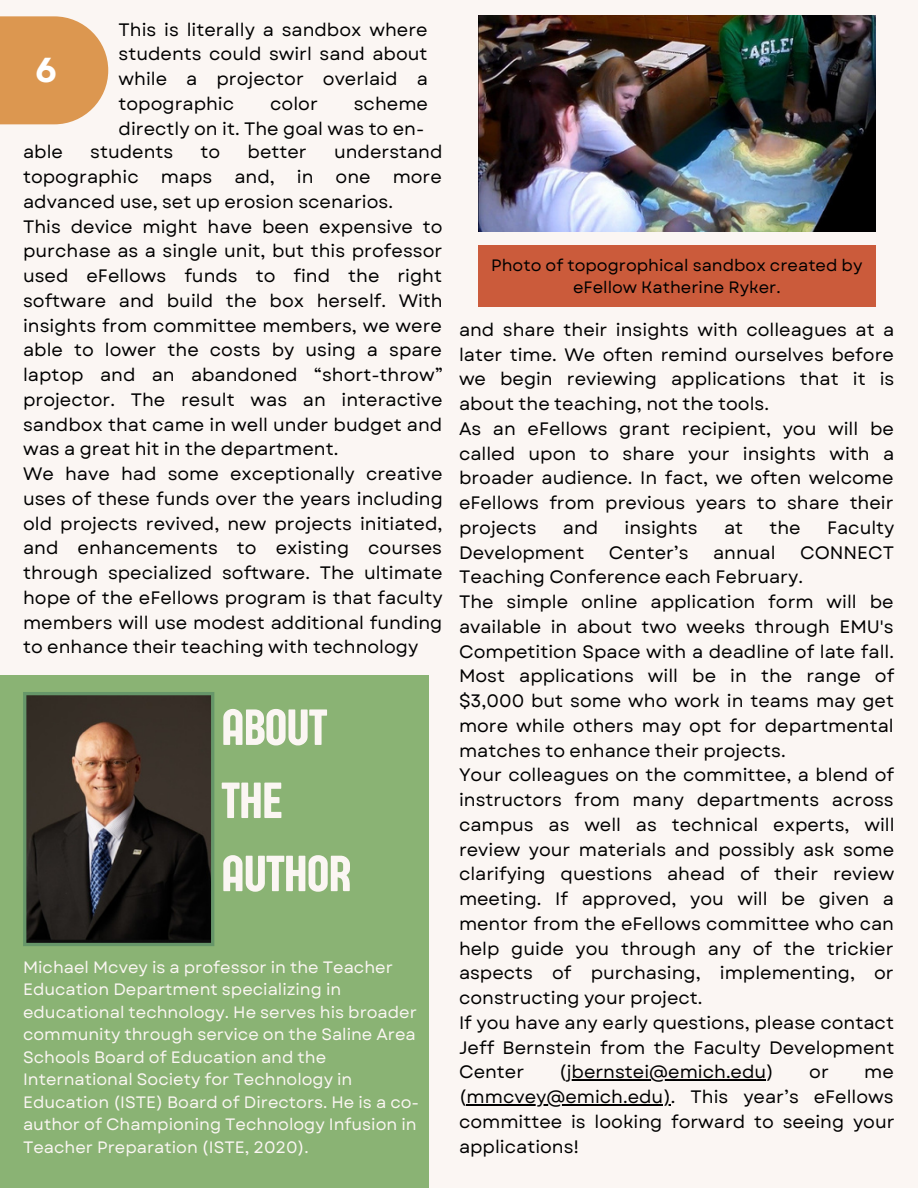
<style>
.page{position:relative;width:918px;height:1188px;background:#fbf6f3}
.page>*{position:absolute;margin:0;border:0;box-sizing:border-box;transform-origin:0 0}
.t1{font:52.5px/73.2px "Sugo Pro Display";color:#fbf6f3}
.t2{font:700 34.65px "Garet";color:#fff}
.t3{font:18px/24.8px "Garet";color:#000}
.t4{font:16.5px/22.5px "Garet";color:#fbf6f3}
.t5{font:16.5px/22.5px "Garet";color:#000;text-align:center}
</style>
<div class="page">
<svg style="left:0;top:16px;width:108px;height:108px;background:#dfa060"></svg>
<div style="left:0;top:675px;width:429px;height:513px;background:#8ab374"></div>
<svg style="left:23px;top:692px;width:191px;height:254px;background:#3b342c"></svg>
<img style="left:479px;top:16px;width:397px;height:216px">
<hr style="left:567px;top:1080px;width:199px;height:1px;background:#000">
<hr style="left:467px;top:1104px;width:196px;height:1px;background:#000">
<div style="left:479px;top:245px;width:397px;height:62px;background:#cb5b3b"></div>
<h2 class="t2" style="left:35px;top:45px;width:24px">6</h2>
<p class="t3" style="left:119px;top:17px;width:311px;text-align:justify">This is literally a sandbox where students could swirl sand about while a projector overlaid a topographic</p>
<p class="t3" style="left:119px;top:91px;width:311px;text-align:right">scheme<br>directly on it. The goal was to en-</p>
<p class="t3" style="left:270px;top:91px;width:49px">color</p>
<p class="t3" style="left:23px;top:140px;width:421px;text-indent:311px">understand topographic maps and, in one more advanced use, set up erosion scenarios.<br>This device might have been expensive to purchase as a single unit, but this professor used eFellows funds to find the right software and build the box herself. With insights from committee members, we were able to lower the costs by using a spare laptop and an abandoned “short-throw” projector. The result was an interactive sandbox that came in well under budget and was a great hit in the department.<br>We have had some exceptionally creative uses of these funds over the years including old projects revived, new projects initiated, and enhancements to existing courses through specialized software. The ultimate hope of the eFellows program is that faculty members will use modest additional funding to enhance their teaching with technology</p>
<p class="t3" style="left:23px;top:140px;width:41px">able</p>
<p class="t3" style="left:90px;top:140px;width:85px">students</p>
<p class="t3" style="left:201px;top:140px;width:21px">to</p>
<p class="t3" style="left:248px;top:140px;width:61px">better</p>
<h1 class="t1" style="left:222px;top:691px;width:131px">ABOUT<br>THE<br>AUTHOR</h1>
<p class="t4" style="left:23px;top:956px;width:398px">Michael Mcvey is a professor in the Teacher Education Department specializing in educational technology. He serves his broader community through service on the Saline Area Schools Board of Education and the International Society for Technology in Education (ISTE) Board of Directors. He is a co&shy;author of Championing Technology Infusion in Teacher Preparation (ISTE, 2020).</p>
<p class="t5" style="left:491px;top:254px;width:373px">Photo of topogrophical sandbox created by eFellow Katherine Ryker.</p>
<p class="t3" style="left:459px;top:317px;width:437px">and share their insights with colleagues at a later time. We often remind ourselves before we begin reviewing applications that it is about the teaching, not the tools.<br>As an eFellows grant recipient, you will be called upon to share your insights with a broader audience. In fact, we often welcome eFellows from previous years to share their projects</p>
<p class="t3" style="left:563px;top:515px;width:37px">and</p>
<p class="t3" style="left:625px;top:515px;width:75px">insights</p>
<p class="t3" style="left:724px;top:515px;width:21px">at</p>
<p class="t3" style="left:770px;top:515px;width:33px">the</p>
<p class="t3" style="left:827px;top:515px;width:69px">Faculty</p>
<p class="t3" style="left:459px;top:540px;width:127px">Development</p>
<p class="t3" style="left:609px;top:540px;width:82px">Center’s</p>
<p class="t3" style="left:713px;top:540px;width:64px">annual</p>
<p class="t3" style="left:459px;top:540px;width:437px;text-indent:341px">CONNECT Teaching Conference each February.<br>The simple online application form will be available in about two weeks through EMU's Competition Space with a deadline of late fall.<br>Most applications will be in the range of $3,000 but some who work in teams may get more while others may opt for departmental matches to enhance their projects.<br>Your colleagues on the committee, a blend of instructors from many departments across campus as well as technical experts, will review your materials and possibly ask some clarifying questions ahead of their review meeting. If approved, you will be given a mentor from the eFellows committee who can help guide you through any of the trickier aspects of purchasing, implementing, or constructing your project.<br>If you have any early questions, please contact Jeff Bernstein from the Faculty Development Center</p>
<p class="t3" style="left:559px;top:1060px;width:216px">(jbernstei@emich.edu)</p>
<p class="t3" style="left:809px;top:1060px;width:21px">or</p>
<p class="t3" style="left:459px;top:1060px;width:437px;text-align:justify;text-indent:405px">me (mmcvey@emich.edu). This year’s eFellows committee is looking forward to seeing your applications!</p>
</div>
